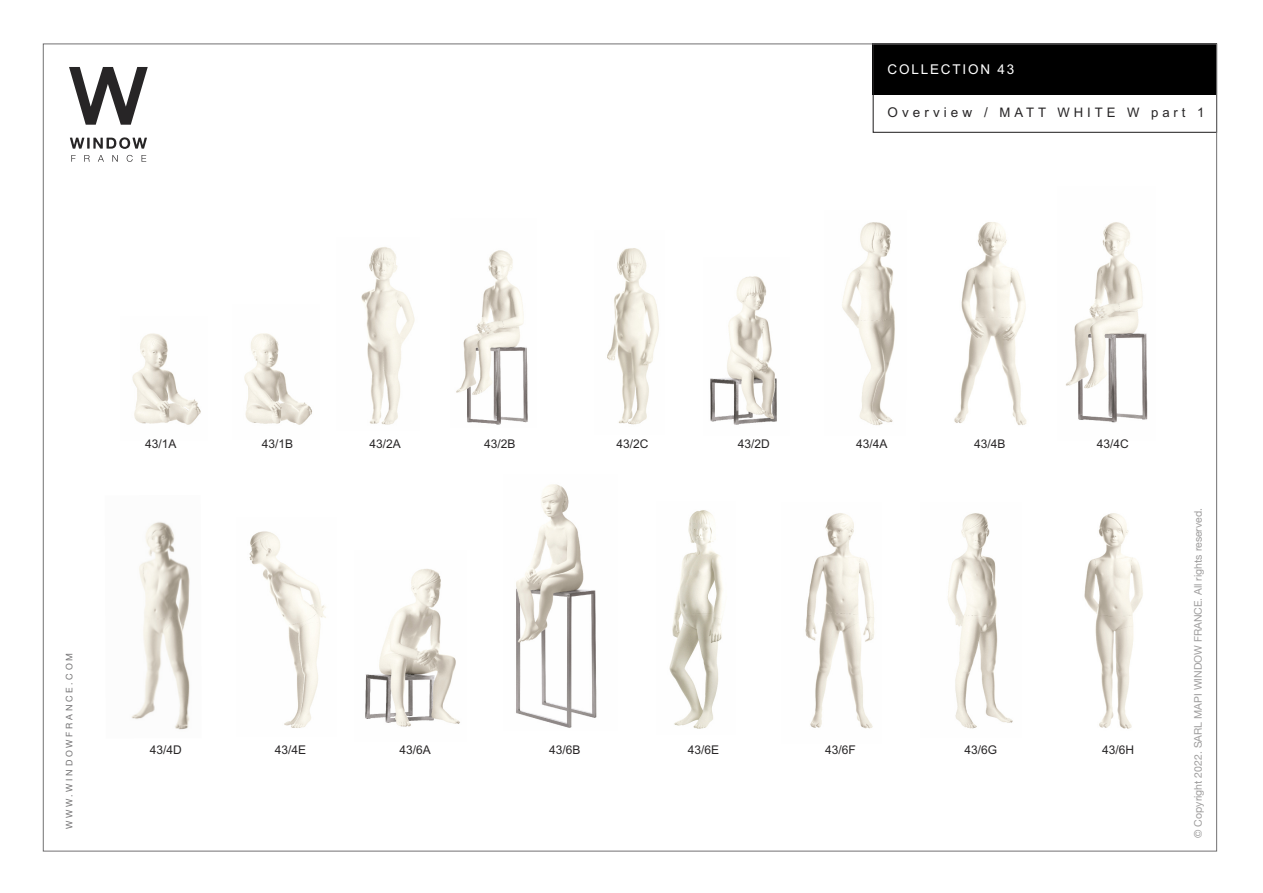
<style>
.page{position:relative;width:1263px;height:893px;background:#fff}
.page>*{position:absolute;margin:0;border:0;box-sizing:border-box;transform-origin:0 0}
.t1{font:13.5px "Arial";letter-spacing:.135em;color:#fff}
.t2{font:13.2px "Arial";letter-spacing:.3em;color:#272526}
.t3{font:12px "Arial";color:#272526}
.t4{font:10.5px "Helvetica Neue";color:#9e9d9d}
.t5{font:9px "Helvetica Neue";letter-spacing:.3em;color:#727172}
.s1{font-size:13.5px}
</style>
<div class="page">
<img style="left:516px;top:484px;width:81px;height:244px">
<img style="left:1084px;top:513px;width:59px;height:216px">
<img style="left:842px;top:222px;width:53px;height:204px">
<img style="left:131px;top:522px;width:59px;height:208px">
<img style="left:1066px;top:222px;width:82px;height:201px">
<img style="left:132px;top:333px;width:69px;height:92px">
<img style="left:244px;top:333px;width:68px;height:92px">
<img style="left:361px;top:247px;width:54px;height:178px">
<img style="left:607px;top:248px;width:52px;height:177px">
<img style="left:710px;top:276px;width:67px;height:149px">
<img style="left:954px;top:222px;width:73px;height:203px">
<img style="left:249px;top:531px;width:77px;height:197px">
<img style="left:365px;top:569px;width:95px;height:158px">
<img style="left:669px;top:510px;width:54px;height:219px">
<img style="left:805px;top:513px;width:70px;height:216px">
<img style="left:456px;top:250px;width:72px;height:175px">
<img style="left:948px;top:513px;width:65px;height:216px">
<div style="left:873px;top:44px;width:344px;height:51px;background:#000"></div>
<div style="left:873px;top:44px;width:344px;height:89px;border:1px solid #272526"></div>
<svg style="left:69px;top:67px;width:79px;height:58px"></svg>
<svg style="left:71px;top:155px;width:5px;height:7px"></svg>
<svg style="left:84px;top:155px;width:6px;height:7px"></svg>
<svg style="left:98px;top:155px;width:6px;height:7px"></svg>
<svg style="left:112px;top:155px;width:6px;height:7px"></svg>
<svg style="left:127px;top:155px;width:6px;height:7px"></svg>
<svg style="left:142px;top:155px;width:4px;height:7px"></svg>
<svg style="left:70px;top:137px;width:77px;height:12px"></svg>
<p class="t1" style="left:887px;top:62px;width:128px">COLLECTION 43</p>
<p class="t2" style="left:887px;top:105px;width:318px"><span class="s1">Overview /</span> MATT WHITE W part 1</p>
<p class="t5" style="left:64px;top:829px;width:178px;rotate:-90deg">WWW.WINDOWFRANCE.COM</p>
<p class="t3" style="left:145px;top:437px;width:33px">43/1A</p>
<p class="t3" style="left:262px;top:437px;width:33px">43/1B</p>
<p class="t3" style="left:370px;top:437px;width:33px">43/2A</p>
<p class="t3" style="left:484px;top:437px;width:33px">43/2B</p>
<p class="t3" style="left:616px;top:437px;width:34px">43/2C</p>
<p class="t3" style="left:738px;top:437px;width:34px">43/2D</p>
<p class="t3" style="left:856px;top:437px;width:33px">43/4A</p>
<p class="t3" style="left:974px;top:437px;width:33px">43/4B</p>
<p class="t3" style="left:1097px;top:437px;width:34px">43/4C</p>
<p class="t3" style="left:150px;top:743px;width:34px">43/4D</p>
<p class="t3" style="left:275px;top:743px;width:33px">43/4E</p>
<p class="t3" style="left:399px;top:743px;width:33px">43/6A</p>
<p class="t3" style="left:549px;top:743px;width:33px">43/6B</p>
<p class="t3" style="left:688px;top:743px;width:33px">43/6E</p>
<p class="t3" style="left:825px;top:743px;width:32px">43/6F</p>
<p class="t3" style="left:964px;top:743px;width:34px">43/6G</p>
<p class="t3" style="left:1102px;top:743px;width:34px">43/6H</p>
<p class="t4" style="left:1192px;top:838px;width:331px;rotate:-90deg">© Copyright 2022. SARL MAPI WINDOW FRANCE. All rights reserved.</p>
</div>
